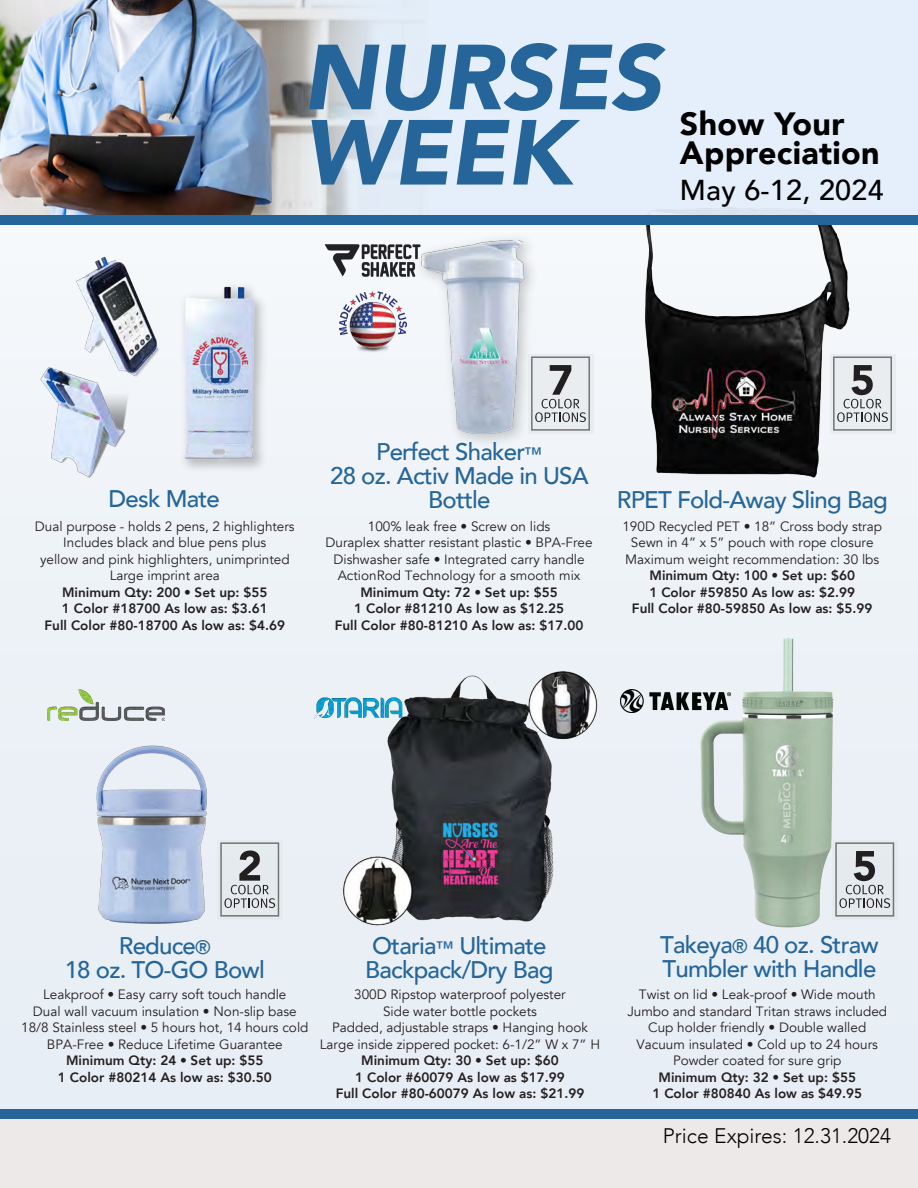
<style>
.page{position:relative;width:918px;height:1188px;background:#ebf1f7}
.page>*{position:absolute;margin:0;border:0;box-sizing:border-box;transform-origin:0 0}
.t1{font:italic 900 91.2px/75.3px "Avenir";letter-spacing:-.01em;color:#256599}
.t2{font:900 32.1px/29.4px "Avenir";letter-spacing:.01em;color:#000}
.t3{font:500 28.8px "Avenir";letter-spacing:.01em;color:#000}
.t4{font:500 24px/24px "Avenir";letter-spacing:-.03em;color:#256599;text-align:center}
.t5{font:300 21px "Avenir";color:#000}
.t6{font:13.5px/16.5px "Avenir";color:#231f20;text-align:center}
.s1{font-size:18px}
.s2{font-weight:800}
.s3{font-size:19.5px}
</style>
<div class="page">
<div style="left:0;top:1117px;width:918px;height:71px;background:#ede9e8"></div>
<div style="left:0;top:1109px;width:918px;height:9px;background:#256599"></div>
<img style="left:596px;top:224px;width:290px;height:254px">
<img style="left:343px;top:671px;width:255px;height:255px">
<img style="left:76px;top:256px;width:30px;height:72px">
<img style="left:40px;top:328px;width:66px;height:150px">
<img style="left:106px;top:259px;width:157px;height:210px">
<img style="left:410px;top:227px;width:135px;height:214px">
<img style="left:410px;top:240px;width:135px;height:193px">
<img style="left:96px;top:745px;width:111px;height:179px">
<img style="left:700px;top:638px;width:134px;height:290px">
<img style="left:324px;top:243px;width:96px;height:35px">
<img style="left:621px;top:689px;width:109px;height:24px">
<img style="left:340px;top:291px;width:67px;height:61px">
<svg style="left:528px;top:354px;width:65px;height:79px"></svg>
<svg style="left:535px;top:365px;width:51px;height:57px"></svg>
<svg style="left:217px;top:840px;width:66px;height:79px"></svg>
<svg style="left:224px;top:851px;width:51px;height:57px"></svg>
<svg style="left:832px;top:840px;width:66px;height:79px"></svg>
<svg style="left:839px;top:851px;width:51px;height:57px"></svg>
<svg style="left:830px;top:354px;width:65px;height:79px"></svg>
<svg style="left:837px;top:365px;width:51px;height:57px"></svg>
<img style="left:314px;top:697px;width:89px;height:22px">
<img style="left:0;top:0;width:255px;height:215px">
<svg style="left:255px;top:0;width:564px;height:215px"></svg>
<div style="left:0;top:215px;width:918px;height:9px;background:#256599"></div>
<img style="left:47px;top:689px;width:118px;height:31px">
<h1 class="t1" style="left:303px;top:39px;width:360px">NURSES<br>WEEK</h1>
<h2 class="t2" style="left:680px;top:108px;width:201px">Show Your<br>Appreciation</h2>
<h3 class="t3" style="left:680px;top:165px;width:205px">May 6-12, 2024</h3>
<h3 class="t4" style="left:330px;top:439px;width:260px">Perfect Shaker<span class="s1">™<br></span>28 oz. Activ Made in USA<br>Bottle</h3>
<h3 class="t4" style="left:108px;top:486px;width:113px">Desk Mate</h3>
<h3 class="t4" style="left:617px;top:486px;width:272px">RPET Fold-Away Sling Bag</h3>
<p class="t6" style="left:326px;top:518px;width:268px">100% leak free • Screw on lids<br>Duraplex shatter resistant plastic • BPA-Free Dishwasher safe • Integrated carry handle ActionRod Technology for a smooth mix <span class="s2">Minimum Qty: 72</span> • <span class="s2">Set up: $55<br>1 Color #81210 As low as $12.25<br>Full Color #80-81210 As low as: $17.00</span></p>
<p class="t6" style="left:622px;top:518px;width:261px">190D Recycled PET • 18” Cross body strap Sewn in 4” x 5” pouch with rope closure Maximum weight recommendation: 30 lbs <span class="s2">Minimum Qty: 100</span> • <span class="s2">Set up: $60<br>1 Color #59850 As low as: $2.99<br>Full Color #80-59850 As low as: $5.99</span></p>
<p class="t6" style="left:35px;top:518px;width:261px">Dual purpose - holds 2 pens, 2 highlighters Includes black and blue pens plus<br>yellow and pink highlighters, unimprinted Large imprint area<br><span class="s2">Minimum Qty: 200</span> • <span class="s2">Set up: $55<br>1 Color #18700 As low as: $3.61<br>Full Color #80-18700 As low as: $4.69</span></p>
<h3 class="t4" style="left:65px;top:933px;width:202px">Reduce<span class="s3">®<br></span>18 oz. TO-GO Bowl</h3>
<p class="t6" style="left:21px;top:987px;width:289px">Leakproof • Easy carry soft touch handle<br>Dual wall vacuum insulation • Non-slip base 18/8 Stainless steel • 5 hours hot, 14 hours cold BPA-Free • Reduce Lifetime Guarantee <span class="s2">Minimum Qty: 24</span> • <span class="s2">Set up: $55<br>1 Color #80214 As low as: $30.50</span></p>
<h3 class="t4" style="left:365px;top:933px;width:190px;text-align:left">Otaria<span class="s1">™</span> Ultimate<br>Backpack/Dry Bag</h3>
<p class="t6" style="left:320px;top:986px;width:282px">300D Ripstop waterproof polyester<br>Side water bottle pockets<br>Padded, adjustable straps • Hanging hook Large inside zippered pocket: 6-1/2” W x 7” H <span class="s2">Minimum Qty: 30</span> • <span class="s2">Set up: $60<br>1 Color #60079 As low as $17.99<br>Full Color #80-60079 As low as: $21.99</span></p>
<h3 class="t4" style="left:660px;top:932px;width:220px;text-align:left">Takeya<span class="s3">®</span> 40 oz. Straw<br>Tumbler with Handle</h3>
<p class="t6" style="left:627px;top:987px;width:261px">Twist on lid • Leak-proof • Wide mouth Jumbo and standard Tritan straws included Cup holder friendly • Double walled Vacuum insulated • Cold up to 24 hours Powder coated for sure grip<br><span class="s2">Minimum Qty: 32</span> • <span class="s2">Set up: $55<br>1 Color #80840 As low as $49.95</span></p>
<h3 class="t5" style="left:663px;top:1123px;width:230px">Price Expires: 12.31.2024</h3>
</div>
